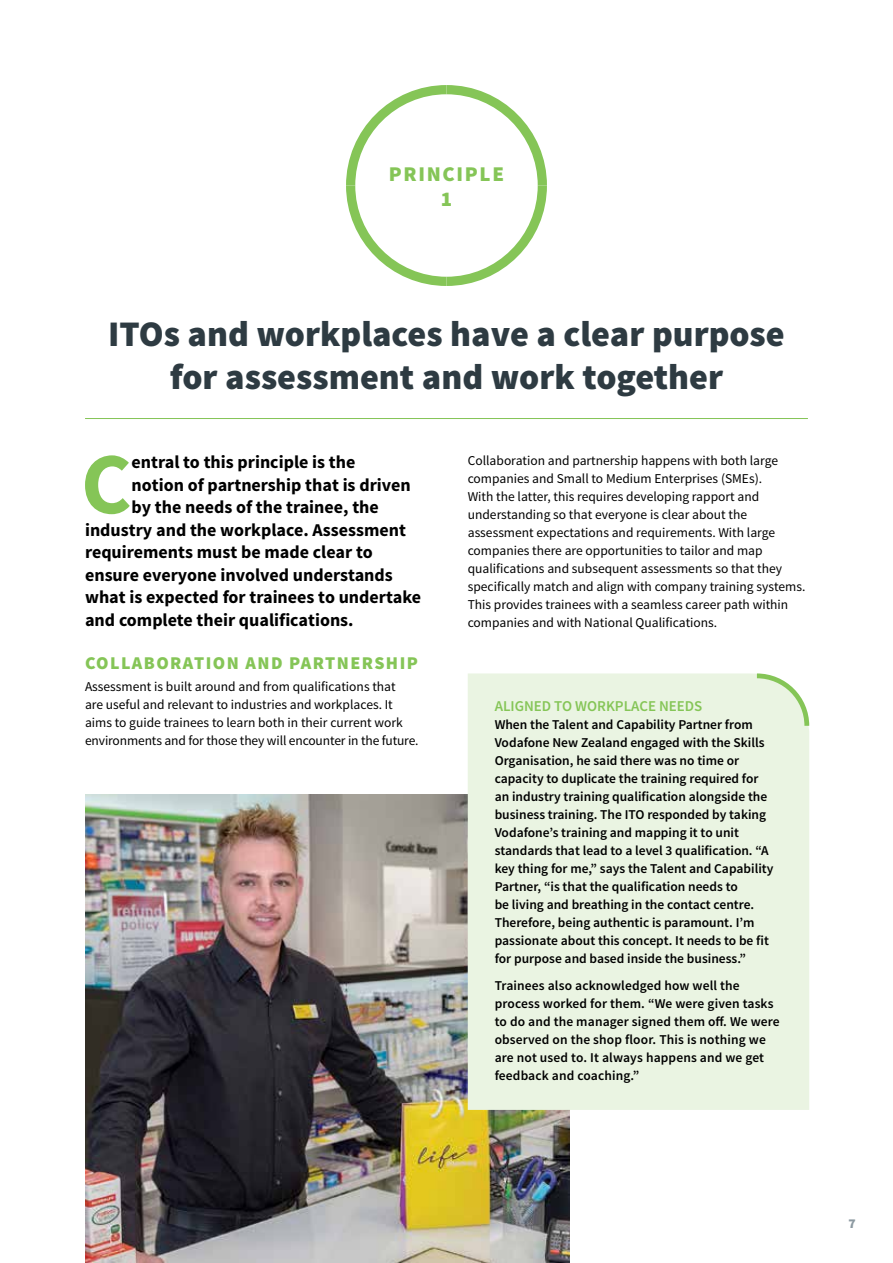
<style>
.page{position:relative;width:893px;height:1263px;background:#fff}
.page>*{position:absolute;margin:0;border:0;box-sizing:border-box;transform-origin:0 0}
.t1{font:700 87px "Source Sans Pro";color:#85c557}
.t2{font:900 36px/43.2px "Source Sans Pro";color:#2e3b42;text-align:center}
.t3{font:900 21px/25.2px "Source Sans Pro";letter-spacing:.08em;color:#85c557;text-align:center}
.t4{font:700 18px "Source Sans Pro";color:#000}
.t5{font:900 18px "Source Sans Pro";letter-spacing:.08em;color:#85c557}
.t6{font:600 15px "Source Sans Pro";color:#85c557}
.t7{font:600 13.5px/18px "Source Sans Pro";color:#000}
.t8{font:13.5px/18px "Source Sans Pro";color:#000}
.t9{font:900 13.5px "Source Sans Pro";color:#8c99a1}
</style>
<div class="page">
<img style="left:85px;top:794px;width:485px;height:469px">
<svg style="left:346px;top:85px;width:201px;height:201px"></svg>
<hr style="left:85px;top:418px;width:723px;height:1px;background:#85c557">
<div style="left:468px;top:673px;width:341px;height:437px;background:#eaf4e2"></div>
<svg style="left:757px;top:673px;width:52px;height:53px"></svg>
<h3 class="t3" style="left:389px;top:162px;width:117px">PRINCIPLE<br>1</h3>
<h2 class="t2" style="left:108px;top:314px;width:678px">ITOs and workplaces have a clear purpose for assessment and work together</h2>
<h1 class="t1" style="left:81px;top:428px;width:52px">C</h1>
<h3 class="t4" style="left:132px;top:451px;width:225px">entral to this principle is the</h3>
<h3 class="t4" style="left:132px;top:473px;width:281px">notion of partnership that is driven</h3>
<h3 class="t4" style="left:132px;top:496px;width:249px">by the needs of the trainee, the</h3>
<h3 class="t4" style="left:85px;top:518px;width:322px">industry and the workplace. Assessment</h3>
<h3 class="t4" style="left:85px;top:541px;width:289px">requirements must be made clear to</h3>
<h3 class="t4" style="left:85px;top:563px;width:309px">ensure everyone involved understands</h3>
<h3 class="t4" style="left:85px;top:586px;width:337px">what is expected for trainees to undertake</h3>
<h3 class="t4" style="left:85px;top:608px;width:270px">and complete their qualifications.</h3>
<h3 class="t5" style="left:85px;top:651px;width:334px">COLLABORATION AND PARTNERSHIP</h3>
<p class="t8" style="left:85px;top:677px;width:335px">Assessment is built around and from qualifications that<br>are useful and relevant to industries and workplaces. It aims to guide trainees to learn both in their current work environments and for those they will encounter in the future.</p>
<p class="t8" style="left:468px;top:451px;width:339px">Collaboration and partnership happens with both large companies and Small to Medium Enterprises (SMEs).<br>With the latter, this requires developing rapport and understanding so that everyone is clear about the assessment expectations and requirements. With large companies there are opportunities to tailor and map qualifications and subsequent assessments so that they specifically match and align with company training systems.<br>This provides trainees with a seamless career path within companies and with National Qualifications.</p>
<p class="t6" style="left:495px;top:697px;width:209px">ALIGNED TO WORKPLACE NEEDS</p>
<p class="t7" style="left:495px;top:716px;width:280px">When the Talent and Capability Partner from Vodafone New Zealand engaged with the Skills Organisation, he said there was no time or capacity to duplicate the training required for an industry training qualification alongside the business training. The ITO responded by taking Vodafone’s training and mapping it to unit standards that lead to a level 3 qualification. “A key thing for me,” says the Talent and Capability Partner, “is that the qualification needs to<br>be living and breathing in the contact centre.<br>Therefore, being authentic is paramount. I’m passionate about this concept. It needs to be fit for purpose and based inside the business.”</p>
<p class="t7" style="left:495px;top:976px;width:287px">Trainees also acknowledged how well the process worked for them. “We were given tasks to do and the manager signed them off. We were observed on the shop floor. This is nothing we are not used to. It always happens and we get feedback and coaching.”</p>
<p class="t9" style="left:848px;top:1214px;width:9px">7</p>
</div>
